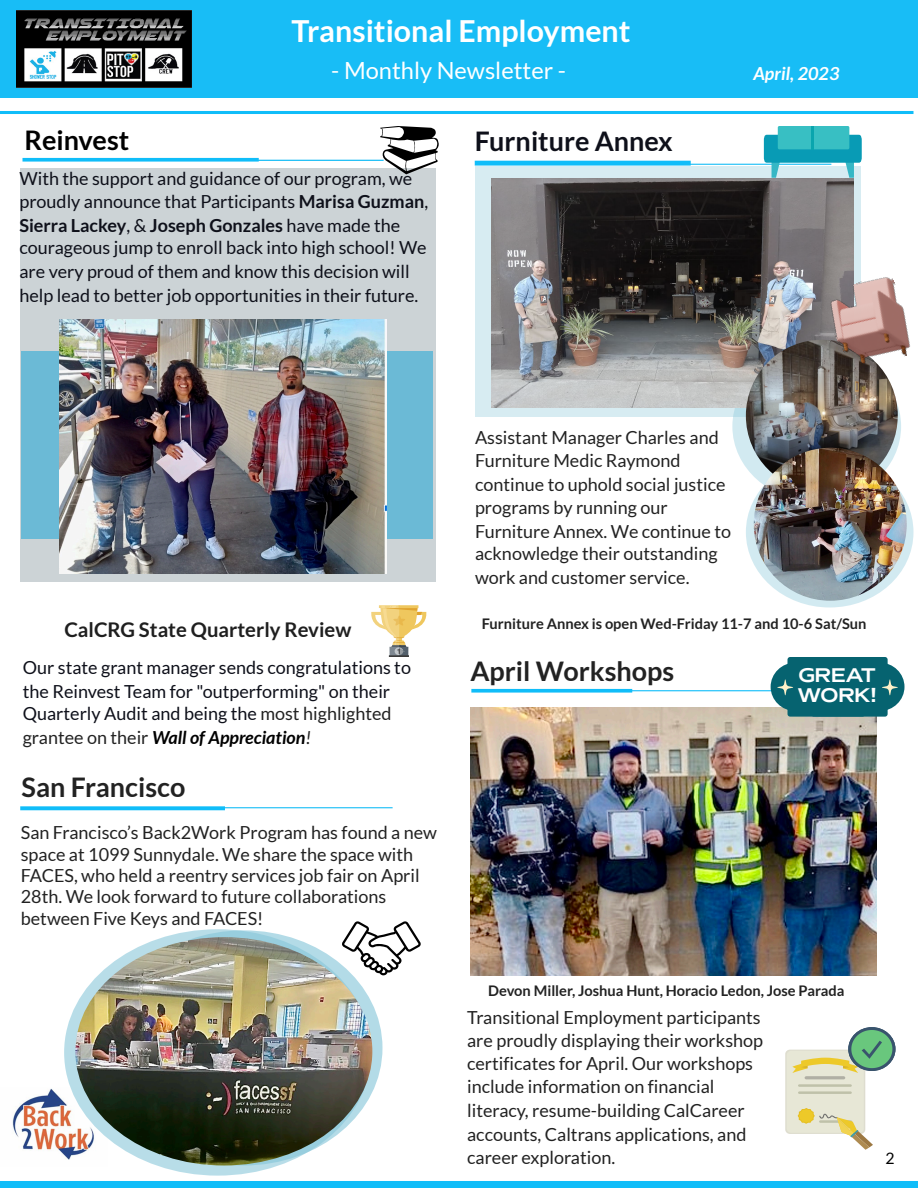
<style>
.page{position:relative;width:918px;height:1188px;background:#fff}
.page>*{position:absolute;margin:0;border:0;box-sizing:border-box;transform-origin:0 0}
.t1{font:700 30.38px "Lato";color:#fff}
.t2{font:700 27px "Lato";color:#222}
.t3{font:700 27px "Lato";color:#0e101a}
.t4{font:700 27px "Lato";color:#000}
.t5{font:23.62px "Lato";color:#fff}
.t6{font:700 20.25px "Lato";color:#1f1f1f}
.t7{font:18.3px/20.2px "Mattone 150";color:#fff}
.t8{font:18px/23.2px "Lato";color:#222}
.t9{font:18px/23.4px "Lato";color:#0e101a}
.t10{font:italic 700 18px "Lato";color:#fff}
.t11{font:15.75px "Lato";color:#000}
.t12{font:700 14.62px "Lato";color:#222}
.s1{font-weight:700}
.s2{color:#222}
.s3{font-weight:700;font-style:italic;color:#000}
.s4{font-style:italic;color:#222}
</style>
<div class="page">
<div style="left:20px;top:168px;width:415px;height:414px;background:#ccd3d6"></div>
<img style="left:12px;top:1088px;width:85px;height:72px">
<svg style="left:64px;top:929px;width:307px;height:247px;background:#b8dce6"></svg>
<svg style="left:105px;top:930px;width:277px;height:235px;background:#a8d2de"></svg>
<div style="left:732px;top:351px;width:169px;height:151px;background:#d2eaf1;border-radius:50%"></div>
<svg style="left:746px;top:457px;width:168px;height:151px;background:#d3eaf0"></svg>
<svg style="left:475px;top:166px;width:386px;height:251px;background:#d1e4ea"></svg>
<hr style="left:580px;top:690px;width:194px;height:1px;background:#10bdf9">
<img style="left:470px;top:708px;width:406px;height:267px">
<div style="left:788px;top:657px;width:77px;height:60px;background:#066370;border-radius:3px"></div>
<div style="left:811px;top:657px;width:77px;height:60px;background:#066370;border-radius:3px"></div>
<svg style="left:771px;top:663px;width:133px;height:48px"></svg>
<div style="left:0;top:0;width:918px;height:98px;background:#18bdf6"></div>
<img style="left:17px;top:10px;width:174px;height:78px">
<hr style="left:0;top:111px;width:914px;height:3px;background:#10bdf9">
<div style="left:0;top:1181px;width:918px;height:7px;background:#10bdf9"></div>
<div style="left:475px;top:161px;width:216px;height:5px;background:#10bdf9"></div>
<hr style="left:684px;top:164px;width:147px;height:1px;background:#18bdf6">
<svg style="left:22px;top:158px;width:237px;height:4px"></svg>
<hr style="left:258px;top:160px;width:126px;height:1px;background:#18bdf6">
<hr style="left:208px;top:807px;width:185px;height:1px;background:#18bdf6">
<svg style="left:20px;top:806px;width:205px;height:4px"></svg>
<svg style="left:471px;top:689px;width:161px;height:4px"></svg>
<div style="left:21px;top:351px;width:412px;height:188px;background:#6bbad6"></div>
<img style="left:60px;top:320px;width:327px;height:254px">
<div style="left:785px;top:1050px;width:80px;height:84px;background:#deddcf;border-radius:5px"></div>
<div style="left:787px;top:1051px;width:77px;height:82px;background:#e7e7d6;border-radius:4px"></div>
<hr style="left:798px;top:1084px;width:54px;height:3px;background:#bfc1a9">
<hr style="left:805px;top:1076px;width:40px;height:3px;background:#b0afa4;border-radius:2px">
<hr style="left:798px;top:1091px;width:54px;height:3px;background:#bfc1a9">
<svg style="left:798px;top:1108px;width:75px;height:42px"></svg>
<svg style="left:792px;top:1027px;width:104px;height:46px"></svg>
<img style="left:492px;top:179px;width:362px;height:228px">
<svg style="left:764px;top:135px;width:98px;height:43px;background:#5fbed0"></svg>
<div style="left:778px;top:126px;width:71px;height:23px;background:#38bfc3;border-radius:2px"></div>
<hr style="left:811px;top:126px;width:3px;height:24px;background:#0aa5ae">
<img style="left:746px;top:340px;width:152px;height:152px;border-radius:50%">
<img style="left:754px;top:448px;width:153px;height:153px;border-radius:50%">
<img style="left:819px;top:269px;width:91px;height:110px">
<svg style="left:371px;top:605px;width:56px;height:52px"></svg>
<svg style="left:342px;top:921px;width:79px;height:54px"></svg>
<img style="left:75px;top:937px;width:297px;height:228px;border-radius:50%">
<svg style="left:380px;top:126px;width:59px;height:48px"></svg>
<h1 class="t1" style="left:292px;top:12px;width:340px">Transitional Employment</h1>
<h2 class="t4" style="left:24px;top:123px;width:106px">Reinvest</h2>
<h3 class="t5" style="left:331px;top:55px;width:236px">- Monthly Newsletter -</h3>
<p class="t10" style="left:753px;top:62px;width:88px">April, 2023</p>
<h2 class="t3" style="left:475px;top:124px;width:199px">Furniture Annex</h2>
<p class="t9" style="left:19px;top:166px;width:410px">With the support and guidance of our program, we proudly announce that Participants <span class="s1">Marisa Guzman</span>, <span class="s1">Sierra Lackey</span>, &amp; <span class="s1">Joseph Gonzales</span> have made the courageous jump to enroll back into high school! We are very proud of them and know this decision will help lead to better job opportunities in their future.</p>
<p class="t6" style="left:64px;top:617px;width:289px">CalCRG State Quarterly Review</p>
<p class="t9" style="left:23px;top:655px;width:390px">Our state grant manager sends congratulations to the Reinvest Team for "outperforming" on their Quarterly Audit and being the <span class="s2">most highlighted grantee on their</span> <span class="s3">Wall of Appreciation</span><span class="s4">!</span></p>
<h2 class="t2" style="left:22px;top:770px;width:165px">San Francisco</h2>
<p class="t8" style="left:21px;top:822px;width:418px;line-height:21.4px">San Francisco’s Back2Work Program has found a new space at 1099 Sunnydale. We share the space with FACES, who held a reentry services job fair on April 28th. We look forward to future collaborations between Five Keys and FACES!</p>
<p class="t8" style="left:475px;top:426px;width:258px">Assistant Manager Charles and<br>Furniture Medic Raymond continue to uphold social justice programs by running our<br>Furniture Annex. We continue to acknowledge their outstanding work and customer service.</p>
<p class="t12" style="left:482px;top:614px;width:386px">Furniture Annex is open Wed-Friday 11-7 and 10-6 Sat/Sun</p>
<h2 class="t2" style="left:470px;top:654px;width:205px">April Workshops</h2>
<p class="t7" style="left:798px;top:665px;width:81px">GREAT<br>WORK!</p>
<p class="t12" style="left:488px;top:981px;width:358px">Devon Miller, Joshua Hunt, Horacio Ledon, Jose Parada</p>
<p class="t8" style="left:467px;top:1005px;width:297px">Transitional Employment participants are proudly displaying their workshop certificates for April. Our workshops include information on financial literacy, resume-building CalCareer accounts, Caltrans applications, and career exploration.</p>
<p class="t11" style="left:885px;top:1149px;width:11px">2</p>
</div>
